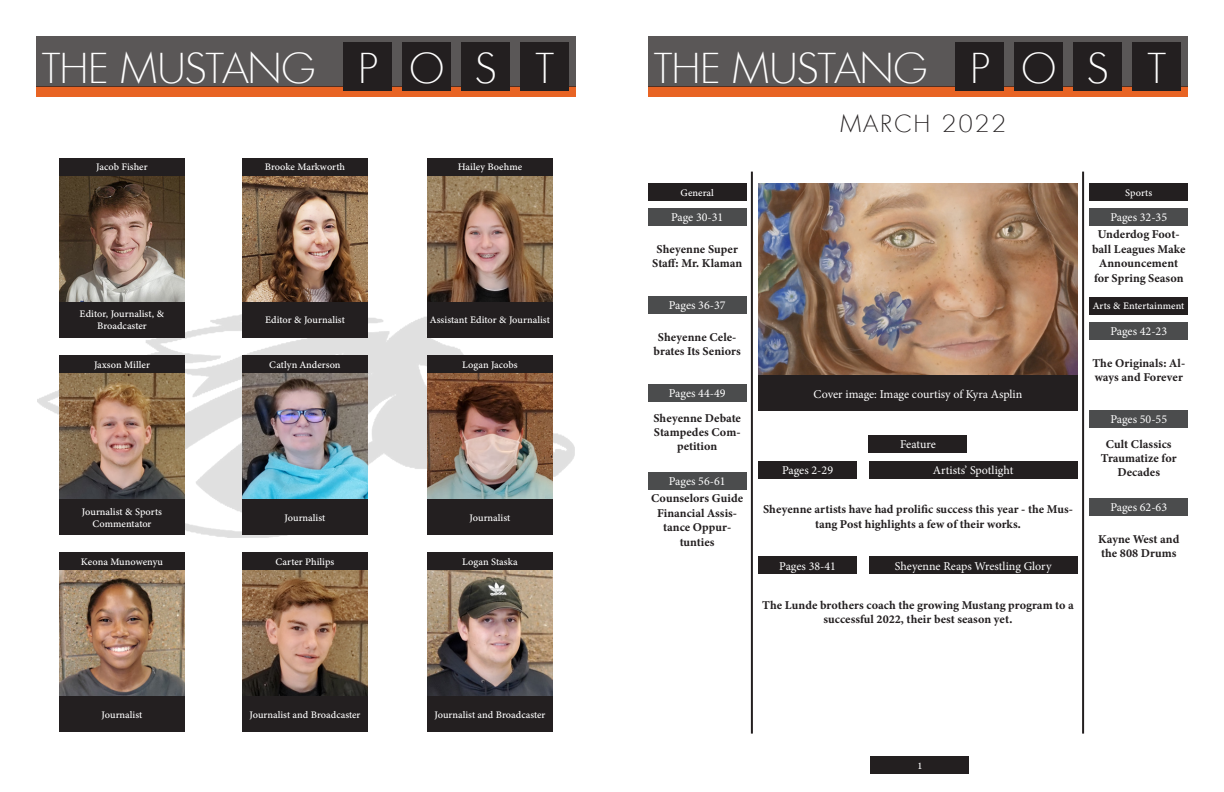
<style>
.page{position:relative;width:1224px;height:792px;background:#fff}
.page>*{position:absolute;margin:0;border:0;box-sizing:border-box;transform-origin:0 0}
.POST_Logo{font:200 42px "Limerick";color:#fff}
.Open{font:200 24px "Limerick";letter-spacing:.11em;color:#231f20}
.Byline{font:12px/14.4px "Minion Variable Concept";color:#231f20;text-align:center}
.Image_Caption{font:12px "Minion Pro";letter-spacing:-.005em;color:#fff}
.Image_Caption-2{font:10px/12px "Minion Variable Concept";color:#fff;text-align:center}
.Open-2{font:10px "Minion Variable Concept";color:#fff}
</style>
<div class="page">
<img style="left:38px;top:314px;width:536px;height:224px">
<img style="left:59px;top:176px;width:126px;height:126px">
<div style="left:59px;top:158px;width:126px;height:18px;background:#231f20"></div>
<div style="left:59px;top:302px;width:126px;height:36px;background:#231f20"></div>
<img style="left:242px;top:176px;width:126px;height:126px">
<div style="left:242px;top:158px;width:126px;height:18px;background:#231f20"></div>
<div style="left:242px;top:302px;width:126px;height:36px;background:#231f20"></div>
<img style="left:427px;top:176px;width:126px;height:126px">
<div style="left:427px;top:158px;width:126px;height:18px;background:#231f20"></div>
<div style="left:427px;top:302px;width:126px;height:36px;background:#231f20"></div>
<img style="left:59px;top:373px;width:126px;height:126px">
<div style="left:59px;top:355px;width:126px;height:18px;background:#231f20"></div>
<div style="left:59px;top:499px;width:126px;height:36px;background:#231f20"></div>
<img style="left:59px;top:570px;width:126px;height:126px">
<div style="left:59px;top:552px;width:126px;height:18px;background:#231f20"></div>
<div style="left:59px;top:696px;width:126px;height:36px;background:#231f20"></div>
<img style="left:242px;top:570px;width:126px;height:126px">
<div style="left:242px;top:552px;width:126px;height:18px;background:#231f20"></div>
<div style="left:242px;top:696px;width:126px;height:36px;background:#231f20"></div>
<img style="left:427px;top:570px;width:126px;height:126px">
<div style="left:427px;top:552px;width:126px;height:18px;background:#231f20"></div>
<div style="left:427px;top:696px;width:126px;height:36px;background:#231f20"></div>
<img style="left:242px;top:373px;width:126px;height:126px">
<div style="left:242px;top:355px;width:126px;height:18px;background:#231f20"></div>
<div style="left:242px;top:499px;width:126px;height:36px;background:#231f20"></div>
<img style="left:427px;top:373px;width:126px;height:126px">
<div style="left:427px;top:355px;width:126px;height:18px;background:#231f20"></div>
<div style="left:427px;top:499px;width:126px;height:36px;background:#231f20"></div>
<div style="left:36px;top:86px;width:540px;height:11px;background:#e86424"></div>
<div style="left:36px;top:36px;width:540px;height:50px;background:#5a5757"></div>
<div style="left:344px;top:42px;width:48px;height:49px;background:#231f20"></div>
<div style="left:402px;top:42px;width:50px;height:49px;background:#231f20"></div>
<div style="left:462px;top:42px;width:48px;height:49px;background:#231f20"></div>
<div style="left:520px;top:42px;width:50px;height:49px;background:#231f20"></div>
<img style="left:758px;top:183px;width:320px;height:192px">
<div style="left:758px;top:375px;width:320px;height:36px;background:#231f20"></div>
<div style="left:869px;top:435px;width:98px;height:18px;background:#231f20"></div>
<div style="left:869px;top:461px;width:209px;height:18px;background:#231f20"></div>
<div style="left:758px;top:461px;width:99px;height:18px;background:#231f20"></div>
<div style="left:869px;top:556px;width:209px;height:18px;background:#231f20"></div>
<div style="left:758px;top:556px;width:99px;height:18px;background:#231f20"></div>
<div style="left:648px;top:183px;width:98px;height:18px;background:#231f20"></div>
<div style="left:1090px;top:183px;width:98px;height:18px;background:#231f20"></div>
<hr style="left:751px;top:172px;width:2px;height:562px;background:#231f20">
<hr style="left:1082px;top:172px;width:2px;height:562px;background:#231f20">
<div style="left:648px;top:208px;width:98px;height:18px;background:#4b4c4d"></div>
<div style="left:648px;top:296px;width:98px;height:18px;background:#4b4c4d"></div>
<div style="left:1090px;top:208px;width:98px;height:18px;background:#4b4c4d"></div>
<div style="left:1090px;top:322px;width:98px;height:18px;background:#4b4c4d"></div>
<div style="left:1090px;top:410px;width:98px;height:18px;background:#4b4c4d"></div>
<div style="left:648px;top:472px;width:98px;height:18px;background:#4b4c4d"></div>
<div style="left:871px;top:756px;width:98px;height:18px;background:#231f20"></div>
<div style="left:648px;top:86px;width:540px;height:11px;background:#e86424"></div>
<div style="left:648px;top:36px;width:540px;height:50px;background:#5a5757"></div>
<div style="left:956px;top:42px;width:48px;height:49px;background:#231f20"></div>
<div style="left:1014px;top:42px;width:50px;height:49px;background:#231f20"></div>
<div style="left:1074px;top:42px;width:48px;height:49px;background:#231f20"></div>
<div style="left:1132px;top:42px;width:50px;height:49px;background:#231f20"></div>
<div style="left:1090px;top:498px;width:98px;height:18px;background:#4b4c4d"></div>
<div style="left:648px;top:384px;width:98px;height:18px;background:#4b4c4d"></div>
<div style="left:1090px;top:297px;width:98px;height:18px;background:#231f20"></div>
<p class="POST_Logo" style="left:42px;top:42px;width:274px">THE MUSTANG</p>
<p class="POST_Logo" style="left:358px;top:42px;width:21px">P</p>
<p class="POST_Logo" style="left:410px;top:42px;width:36px">O</p>
<p class="POST_Logo" style="left:476px;top:42px;width:22px">S</p>
<p class="POST_Logo" style="left:536px;top:42px;width:19px">T</p>
<p class="Image_Caption-2" style="left:96px;top:161px;width:53px">Jacob Fisher</p>
<p class="Image_Caption-2" style="left:265px;top:161px;width:82px">Brooke Markworth</p>
<p class="Image_Caption-2" style="left:458px;top:161px;width:66px">Hailey Boehme</p>
<p class="Image_Caption-2" style="left:80px;top:308px;width:86px">Editor, Journalist, &amp;<br>Broadcaster</p>
<p class="Image_Caption-2" style="left:265px;top:314px;width:81px">Editor &amp; Journalist</p>
<p class="Image_Caption-2" style="left:430px;top:314px;width:121px">Assistant Editor &amp; Journalist</p>
<p class="Image_Caption-2" style="left:94px;top:358px;width:57px">Jaxson Miller</p>
<p class="Image_Caption-2" style="left:269px;top:358px;width:73px">Catlyn Anderson</p>
<p class="Image_Caption-2" style="left:462px;top:358px;width:57px">Logan Jacobs</p>
<p class="Image_Caption-2" style="left:82px;top:505px;width:82px">Journalist &amp; Sports<br>Commentator</p>
<p class="Image_Caption-2" style="left:81px;top:556px;width:84px">Keona Munowenyu</p>
<p class="Image_Caption-2" style="left:285px;top:511px;width:42px">Journalist</p>
<p class="Image_Caption-2" style="left:276px;top:556px;width:60px">Carter Philips</p>
<p class="Image_Caption-2" style="left:470px;top:511px;width:42px">Journalist</p>
<p class="Image_Caption-2" style="left:462px;top:556px;width:57px">Logan Staska</p>
<p class="Image_Caption-2" style="left:102px;top:709px;width:42px">Journalist</p>
<p class="Image_Caption-2" style="left:249px;top:709px;width:113px">Journalist and Broadcaster</p>
<p class="Image_Caption-2" style="left:434px;top:709px;width:113px">Journalist and Broadcaster</p>
<p class="POST_Logo" style="left:654px;top:42px;width:274px">THE MUSTANG</p>
<p class="POST_Logo" style="left:970px;top:42px;width:21px">P</p>
<p class="POST_Logo" style="left:1022px;top:42px;width:36px">O</p>
<p class="POST_Logo" style="left:1088px;top:42px;width:22px">S</p>
<p class="POST_Logo" style="left:1148px;top:42px;width:19px">T</p>
<p class="Open" style="left:840px;top:109px;width:167px">MARCH 2022</p>
<p class="Image_Caption-2" style="left:680px;top:186px;width:35px">General</p>
<p class="Image_Caption-2" style="left:1125px;top:186px;width:28px">Sports</p>
<p class="Image_Caption" style="left:671px;top:209px;width:54px">Page 30-31</p>
<p class="Byline" style="left:652px;top:242px;width:92px">Sheyenne Super<br>Staff: Mr. Klaman</p>
<p class="Image_Caption" style="left:669px;top:297px;width:58px">Pages 36-37</p>
<p class="Byline" style="left:654px;top:330px;width:89px">Sheyenne Cele&shy;brates Its Seniors</p>
<p class="Image_Caption" style="left:669px;top:385px;width:58px">Pages 44-49</p>
<p class="Byline" style="left:653px;top:411px;width:89px">Sheyenne Debate<br>Stampedes Com&shy;petition</p>
<p class="Image_Caption" style="left:669px;top:473px;width:58px">Pages 56-61</p>
<p class="Byline" style="left:651px;top:491px;width:93px">Counselors Guide<br>Financial Assis&shy;tance Oppur&shy;tunties</p>
<p class="Image_Caption" style="left:814px;top:386px;width:210px">Cover image: Image courtisy of Kyra Asplin</p>
<p class="Image_Caption" style="left:900px;top:436px;width:37px">Feature</p>
<p class="Image_Caption" style="left:782px;top:462px;width:52px">Pages 2-29</p>
<p class="Image_Caption" style="left:933px;top:462px;width:82px">Artists’ Spotlight</p>
<p class="Byline" style="left:763px;top:502px;width:311px">Sheyenne artists have had prolific success this year - the Mus&shy;tang Post highlights a few of their works.</p>
<p class="Image_Caption" style="left:779px;top:558px;width:58px">Pages 38-41</p>
<p class="Image_Caption" style="left:895px;top:558px;width:158px">Sheyenne Reaps Wrestling Glory</p>
<p class="Byline" style="left:762px;top:598px;width:313px">The Lunde brothers coach the growing Mustang program to a successful 2022, their best season yet.</p>
<p class="Image_Caption" style="left:1110px;top:209px;width:58px">Pages 32-35</p>
<p class="Byline" style="left:1092px;top:227px;width:95px">Underdog Foot&shy;ball Leagues Make<br>Announcement for Spring Season</p>
<p class="Image_Caption-2" style="left:1093px;top:300px;width:93px">Arts &amp; Entertainment</p>
<p class="Image_Caption" style="left:1110px;top:323px;width:58px">Pages 42-23</p>
<p class="Byline" style="left:1092px;top:356px;width:94px;text-align:left">The Originals: Al&shy;ways and Forever</p>
<p class="Image_Caption" style="left:1110px;top:411px;width:58px">Pages 50-55</p>
<p class="Byline" style="left:1101px;top:437px;width:77px">Cult Classics<br>Traumatize for<br>Decades</p>
<p class="Image_Caption" style="left:1110px;top:499px;width:58px">Pages 62-63</p>
<p class="Byline" style="left:1098px;top:532px;width:83px;text-align:left">Kayne West and the 808 Drums</p>
<p class="Open-2" style="left:918px;top:758px;width:6px">1</p>
</div>
